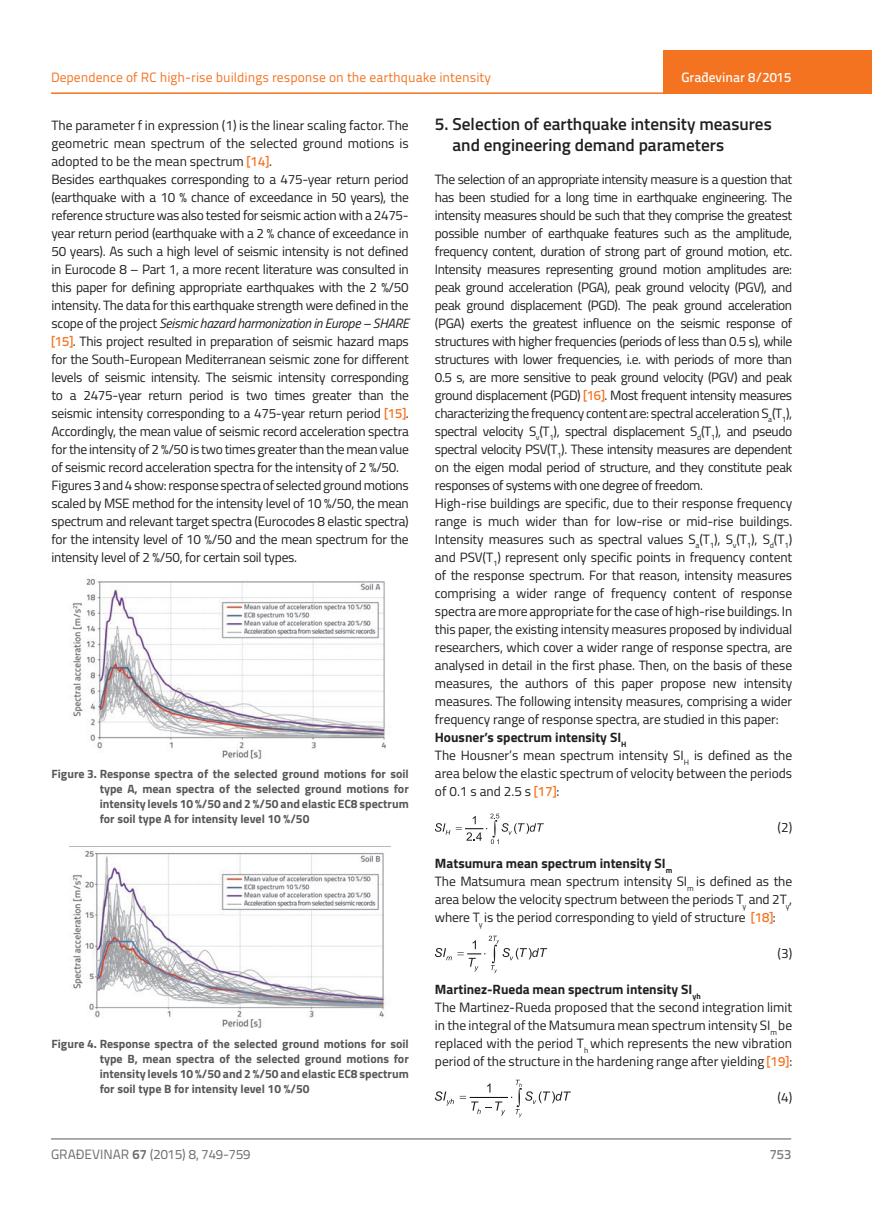
<style>
.page{position:relative;width:872px;height:1212px;background:#fff}
.page>*{position:absolute;margin:0;border:0;box-sizing:border-box;transform-origin:0 0}
.t1{font:600 17.25px/21px "Titillium";color:#231f20}
.t2{font:13.5px/18px "Titillium";letter-spacing:-.02em;color:#231f20}
.t3{font:13.5px/18px "Titillium";color:#231f20}
.t4{font:13.5px "Titillium Text 22 L";color:#f47321}
.t5{font:13.5px "Titillium Text 22 L";color:#6c6d70}
.t6{font:500 13.5px "Titillium Text 22 L";color:#fff}
.t7{font:500 13.5px "Titillium Text 22 L";color:#787a7d}
.t8{font:700 12px/15px "Titillium";color:#57585a;text-align:justify}
.s1{font-family:"Titillium Text 22 L";font-weight:500;color:#f47321}
.s2{font-style:italic}
.s3{font-weight:700}
</style>
<div class="page">
<hr style="left:51px;top:92px;width:821px;height:2px;background:#f47321">
<div style="left:663px;top:50px;width:209px;height:44px;background:#f47321"></div>
<hr style="left:51px;top:1139px;width:740px;height:1px;background:#57585a">
<svg style="left:435px;top:823px;width:15px;height:12px"></svg>
<svg style="left:456px;top:813px;width:88px;height:31px"></svg>
<svg style="left:435px;top:936px;width:112px;height:37px"></svg>
<hr style="left:470px;top:1097px;width:37px;height:1px;background:#040503">
<svg style="left:511px;top:1080px;width:60px;height:37px"></svg>
<svg style="left:435px;top:1083px;width:70px;height:32px"></svg>
<img style="left:72px;top:578px;width:314px;height:181px">
<img style="left:69px;top:846px;width:322px;height:182px">
<p class="t4" style="left:51px;top:68px;width:441px">Dependence of RC high-rise buildings response on the earthquake intensity</p>
<p class="t2" style="left:51px;top:115px;width:359px">The parameter f in expression (1) is the linear scaling factor. The geometric mean spectrum of the selected ground motions is adopted to be the mean spectrum <span class="s1">[14]</span>.<br>Besides earthquakes corresponding to a 475-year return period (earthquake with a 10 % chance of exceedance in 50 years), the reference structure was also tested for seismic action with a 2475- year return period (earthquake with a 2 % chance of exceedance in 50 years). As such a high level of seismic intensity is not defined in Eurocode 8 – Part 1, a more recent literature was consulted in this paper for defining appropriate earthquakes with the 2 %/50 intensity. The data for this earthquake strength were defined in the scope of the project <span class="s2">Seismic hazard harmonization in Europe – SHARE </span><span class="s1">[15]</span>. This project resulted in preparation of seismic hazard maps for the South-European Mediterranean seismic zone for different levels of seismic intensity. The seismic intensity corresponding to a 2475-year return period is two times greater than the seismic intensity corresponding to a 475-year return period <span class="s1">[15]</span>.<br>Accordingly, the mean value of seismic record acceleration spectra for the intensity of 2 %/50 is two times greater than the mean value of seismic record acceleration spectra for the intensity of 2 %/50.<br>Figures 3 and 4 show: response spectra of selected ground motions scaled by MSE method for the intensity level of 10 %/50, the mean spectrum and relevant target spectra (Eurocodes 8 elastic spectra) for the intensity level of 10 %/50 and the mean spectrum for the intensity level of 2 %/50, for certain soil types.</p>
<p class="t6" style="left:681px;top:67px;width:111px">Građevinar 8/2015</p>
<p class="t1" style="left:452px;top:112px;width:321px;text-indent:-18px">5. Selection of earthquake intensity measures and engineering demand parameters</p>
<p class="t2" style="left:435px;top:169px;width:359px">The selection of an appropriate intensity measure is a question that has been studied for a long time in earthquake engineering. The intensity measures should be such that they comprise the greatest possible number of earthquake features such as the amplitude, frequency content, duration of strong part of ground motion, etc.<br>Intensity measures representing ground motion amplitudes are: peak ground acceleration (PGA), peak ground velocity (PGV), and peak ground displacement (PGD). The peak ground acceleration (PGA) exerts the greatest influence on the seismic response of structures with higher frequencies (periods of less than 0.5 s), while structures with lower frequencies, i.e. with periods of more than 0.5 s, are more sensitive to peak ground velocity (PGV) and peak ground displacement (PGD) <span class="s1">[16]</span>. Most frequent intensity measures characterizing the frequency content are: spectral acceleration S<sub>a</sub>(T<sub>1</sub>), spectral velocity S<sub>v</sub>(T<sub>1</sub>), spectral displacement S<sub>d</sub>(T<sub>1</sub>), and pseudo spectral velocity PSV(T<sub>1</sub>). These intensity measures are dependent on the eigen modal period of structure, and they constitute peak responses of systems with one degree of freedom.<br>High-rise buildings are specific, due to their response frequency range is much wider than for low-rise or mid-rise buildings.<br>Intensity measures such as spectral values S<sub>a</sub>(T<sub>1</sub>), S<sub>v</sub>(T<sub>1</sub>), S<sub>d</sub>(T<sub>1</sub>) and PSV(T<sub>1</sub>) represent only specific points in frequency content of the response spectrum. For that reason, intensity measures comprising a wider range of frequency content of response spectra are more appropriate for the case of high-rise buildings. In this paper, the existing intensity measures proposed by individual researchers, which cover a wider range of response spectra, are analysed in detail in the first phase. Then, on the basis of these measures, the authors of this paper propose new intensity measures. The following intensity measures, comprising a wider frequency range of response spectra, are studied in this paper:<br><span class="s3">Housner’s spectrum intensity SI</span><sub>H<br></sub>The Housner’s mean spectrum intensity SI<sub>H</sub> is defined as the area below the elastic spectrum of velocity between the periods of 0.1 s and 2.5 s <span class="s1">[17]</span>:</p>
<p class="t2" style="left:777px;top:818px;width:16px">(2)</p>
<p class="t2" style="left:435px;top:854px;width:359px"><span class="s3">Matsumura mean spectrum intensity SI</span><sub>m<br></sub>The Matsumura mean spectrum intensity SI<sub>m</sub> is defined as the area below the velocity spectrum between the periods T<sub>y</sub> and 2T<sub>y</sub>, where T<sub>y</sub> is the period corresponding to yield of structure <span class="s1">[18]</span>:</p>
<p class="t2" style="left:777px;top:944px;width:16px">(3)</p>
<p class="t3" style="left:435px;top:980px;width:359px"><span class="s3">Martinez-Rueda mean spectrum intensity SI</span><sub>yh<br></sub>The Martinez-Rueda proposed that the second integration limit in the integral of the Matsumura mean spectrum intensity SI<sub>m</sub> be replaced with the period T<sub>h</sub> which represents the new vibration period of the structure in the hardening range after yielding <span class="s1">[19]</span>:</p>
<p class="t2" style="left:777px;top:1088px;width:16px">(4)</p>
<p class="t8" style="left:100px;top:766px;width:310px;text-indent:-48px">Figure 3. Response spectra of the selected ground motions for soil type A, mean spectra of the selected ground motions for intensity levels 10 %/50 and 2 %/50 and elastic EC8 spectrum for soil type A for intensity level 10 %/50</p>
<p class="t8" style="left:100px;top:1036px;width:311px;text-indent:-48px">Figure 4. Response spectra of the selected ground motions for soil type B, mean spectra of the selected ground motions for intensity levels 10 %/50 and 2 %/50 and elastic EC8 spectrum for soil type B for intensity level 10 %/50</p>
<p class="t5" style="left:51px;top:1144px;width:201px">GRAĐEVINAR <span class="s3">67</span> (2015) 8, 749-759</p>
<p class="t7" style="left:769px;top:1144px;width:23px">753</p>
</div>
